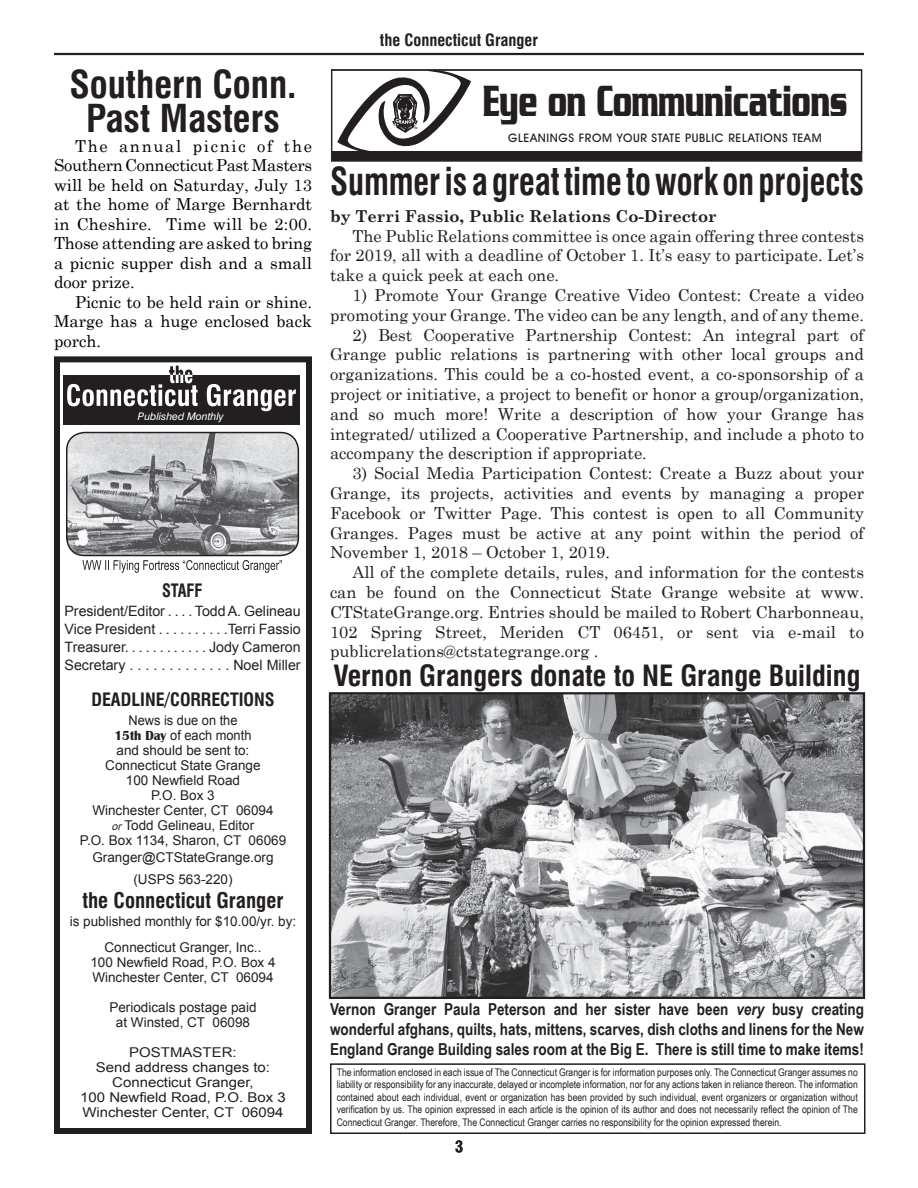
<style>
.page{position:relative;width:918px;height:1188px;background:#fff}
.page>*{position:absolute;margin:0;border:0;box-sizing:border-box;transform-origin:0 0}
.t1{font:700 47.25px "Serpentine";color:#231f20;scale:.56 1}
.t2{font:700 37.8px "Serpentine";color:#231f20;scale:.56 1}
.t3{font:700 condensed 37.5px "Swiss 721 BT";color:#231f20;scale:.88 1}
.t4{font:700 condensed 37.5px/34.5px "Swiss 721 BT";color:#231f20;text-align:center}
.t5{font:700 condensed 28.5px "Swiss 721 BT";color:#231f20}
.t6{font:700 25.5px "Serpentine";color:#231f20;scale:.52 1}
.t7{font:700 condensed 21px "Swiss 721 BT";color:#231f20}
.t8{font:700 condensed 18px "Swiss 721 BT";color:#231f20}
.t9{font:700 condensed 18px "Swiss 721 BT";color:#231f20;scale:.9 1}
.t10{font:16.5px/19.8px "Century Schoolbook";color:#231f20;text-align:justify}
.t11{font:16.5px/19.5px "Century Schoolbook";color:#000;text-align:justify}
.t12{font:700 16.5px/19.8px "Arial Narrow";color:#231f20;text-align:justify}
.t13{font:700 16.5px "Century Schoolbook";color:#231f20}
.t14{font:700 condensed 16.5px "Swiss 721 BT";color:#231f20}
.t15{font:14.25px/18px "Arial";color:#231f20;text-align:justify}
.t16{font:13.5px/15px "Arial";color:#231f20;text-align:center}
.t17{font:13.5px/15px "Arial";color:#231f20;text-align:center;scale:.95 1}
.t18{font:13.5px/15px "Arial";color:#231f20;text-align:center;scale:1.11 1}
.t19{font:500 11.85px "Avant Garde IT Cby BT";letter-spacing:.05em;color:#231f20}
.t20{font:10.5px/12.6px "Arial Narrow";color:#231f20;text-align:justify}
.t21{font:italic 10.5px "Swiss 721 BT";color:#fff}
.t22{font:500 9.45px "Avant Garde IT Cby BT";letter-spacing:.05em;color:#231f20}
.t23{font:500 6.45px "Avant Garde IT Cby BT";letter-spacing:.05em;color:#231f20}
.t24{font:5.85px "Arial";color:#231f20;scale:.81 1}
.t25{font:4.8px "Arial";color:#231f20;scale:.81 1}
.t26{font:3.15px "Arial";color:#231f20;scale:.81 1}
.s1{font-family:"Britannic";font-weight:700}
.s2{font-style:italic;font-size:10.5px}
.s3{font-style:italic}
</style>
<div class="page">
<hr style="left:54px;top:53px;width:810px;height:2px;background:#231f20">
<svg style="left:455px;top:1140px;width:8px;height:13px"></svg>
<div style="left:54px;top:356px;width:258px;height:778px;border:6px solid #231f20"></div>
<img style="left:67px;top:433px;width:231px;height:123px">
<div style="left:66px;top:432px;width:233px;height:124px;border:2px solid #231f20;border-radius:18px"></div>
<svg style="left:82px;top:560px;width:200px;height:13px"></svg>
<div style="left:64px;top:375px;width:236px;height:49px;background:#231f20"></div>
<svg style="left:67px;top:366px;width:229px;height:45px"></svg>
<div style="left:330px;top:1063px;width:536px;height:71px;border:2px solid #231f20"></div>
<svg style="left:337px;top:72px;width:134px;height:78px"></svg>
<div style="left:331px;top:69px;width:531px;height:84px;border:2px solid #231f20"></div>
<div style="left:331px;top:151px;width:531px;height:11px;background:#231f20;border:1px solid #231f20"></div>
<img style="left:332px;top:695px;width:530px;height:301px">
<div style="left:329px;top:692px;width:536px;height:307px;border:2px solid #231f20"></div>
<h3 class="t4" style="left:69px;top:67px;width:229px">Southern Conn.<br>Past Masters</h3>
<p class="t11" style="left:54px;top:136px;width:260px;text-indent:21px">The annual picnic of the Southern Connecticut Past Masters will be held on Saturday, July 13 at the home of Marge Bernhardt in Cheshire. Time will be 2:00.<br>Those attending are asked to bring a picnic supper dish and a small door prize.</p>
<p class="t11" style="left:54px;top:292px;width:260px;text-indent:21px">Picnic to be held rain or shine.<br>Marge has a huge enclosed back porch.</p>
<p class="t21" style="left:138px;top:410px;width:87px">Published Monthly</p>
<p class="t9" style="left:162px;top:580px;width:46px">STAFF</p>
<p class="t15" style="left:65px;top:602px;width:238px">President/Editor . . . . Todd A. Gelineau Vice President . . . . . . . . . .Terri Fassio Treasurer. . . . . . . . . . . . Jody Cameron Secretary . . . . . . . . . . . . . Noel Miller</p>
<p class="t8" style="left:91px;top:688px;width:185px">DEADLINE/CORRECTIONS</p>
<p class="t17" style="left:80px;top:713px;width:219px">News is due on the<br><span class="s1">15th Day</span> of each month<br>and should be sent to:<br>Connecticut State Grange<br>100 Newfield Road<br>P.O. Box 3<br>Winchester Center, CT 06094 <span class="s2">or</span>Todd Gelineau, Editor<br>P.O. Box 1134, Sharon, CT 06069</p>
<p class="t16" style="left:92px;top:850px;width:183px">Granger@CTStateGrange.org</p>
<p class="t16" style="left:133px;top:872px;width:101px">(USPS 563-220)</p>
<p class="t7" style="left:82px;top:888px;width:203px">the Connecticut Granger</p>
<p class="t16" style="left:70px;top:909px;width:228px;line-height:25.5px">is published monthly for $10.00/yr. by:<br>Connecticut Granger, Inc..</p>
<p class="t16" style="left:90px;top:955px;width:187px;text-align:left">100 Newfield Road, P.O. Box 4<br>Winchester Center, CT 06094</p>
<p class="t16" style="left:109px;top:1000px;width:149px">Periodicals postage paid at Winsted, CT 06098</p>
<p class="t18" style="left:80px;top:1045px;width:187px">POSTMASTER:<br>Send address changes to:<br>Connecticut Granger,<br>100 Newfield Road, P.O. Box 3<br>Winchester Center, CT 06094</p>
<p class="t14" style="left:380px;top:30px;width:160px">the Connecticut Granger</p>
<p class="t24" style="left:413px;top:126px;width:7px">™</p>
<h1 class="t1" style="left:483px;top:74px;width:653px">Eye on Communications</h1>
<p class="t19" style="left:508px;top:130px;width:315px">GLEANINGS FROM YOUR STATE PUBLIC RELATIONS TEAM</p>
<h3 class="t3" style="left:330px;top:159px;width:608px">Summer is a great time to work on projects</h3>
<p class="t13" style="left:330px;top:206px;width:388px">by Terri Fassio, Public Relations Co-Director</p>
<p class="t10" style="left:330px;top:225px;width:536px;text-indent:23px">The Public Relations committee is once again offering three contests for 2019, all with a deadline of October 1. It’s easy to participate. Let’s take a quick peek at each one.</p>
<p class="t10" style="left:330px;top:285px;width:536px;text-align:right">1) Promote Your Grange Creative Video Contest: Create a video promoting your Grange. The video can be any length, and of any theme.</p>
<p class="t10" style="left:330px;top:324px;width:536px;text-indent:23px">2) Best Cooperative Partnership Contest: An integral part of Grange public relations is partnering with other local groups and organizations. This could be a co-hosted event, a co-sponsorship of a project or initiative, a project to benefit or honor a group/organization, and so much more! Write a description of how your Grange has integrated/ utilized a Cooperative Partnership, and include a photo to accompany the description if appropriate.</p>
<p class="t10" style="left:330px;top:463px;width:536px;text-indent:23px">3) Social Media Participation Contest: Create a Buzz about your Grange, its projects, activities and events by managing a proper Facebook or Twitter Page. This contest is open to all Community Granges. Pages must be active at any point within the period of November 1, 2018 – October 1, 2019.</p>
<p class="t10" style="left:330px;top:562px;width:536px;text-indent:23px">All of the complete details, rules, and information for the contests can be found on the Connecticut State Grange website at www.<br>CTStateGrange.org. Entries should be mailed to Robert Charbonneau, 102 Spring Street, Meriden CT 06451, or sent via e-mail to publicrelations@ctstategrange.org .</p>
<h2 class="t2" style="left:449px;top:282px;width:523px">Eye on Communications</h2>
<p class="t22" style="left:469px;top:327px;width:252px">GLEANINGS FROM YOUR STATE PUBLIC RELATIONS TEAM</p>
<h3 class="t6" style="left:412px;top:480px;width:353px">Eye on Communications</h3>
<p class="t23" style="left:419px;top:511px;width:171px">GLEANINGS FROM YOUR STATE PUBLIC RELATIONS TEAM</p>
<p class="t26" style="left:376px;top:510px;width:5px">™</p>
<h3 class="t5" style="left:333px;top:659px;width:529px">Vernon Grangers donate to NE Grange Building</h3>
<p class="t25" style="left:406px;top:666px;width:6px">™</p>
<p class="t12" style="left:330px;top:999px;width:536px">Vernon Granger Paula Peterson and her sister have been <span class="s3">very</span> busy creating wonderful afghans, quilts, hats, mittens, scarves, dish cloths and linens for the New England Grange Building sales room at the Big E. There is still time to make items!</p>
<p class="t20" style="left:337px;top:1066px;width:523px">The information enclosed in each issue of The Connecticut Granger is for information purposes only. The Connecticut Granger assumes no liability or responsibility for any inaccurate, delayed or incomplete information, nor for any actions taken in reliance thereon. The information contained about each individual, event or organization has been provided by such individual, event organizers or organization without verification by us. The opinion expressed in each article is the opinion of its author and does not necessarily reflect the opinion of The Connecticut Granger. Therefore, The Connecticut Granger carries no responsibility for the opinion expressed therein.</p>
</div>
